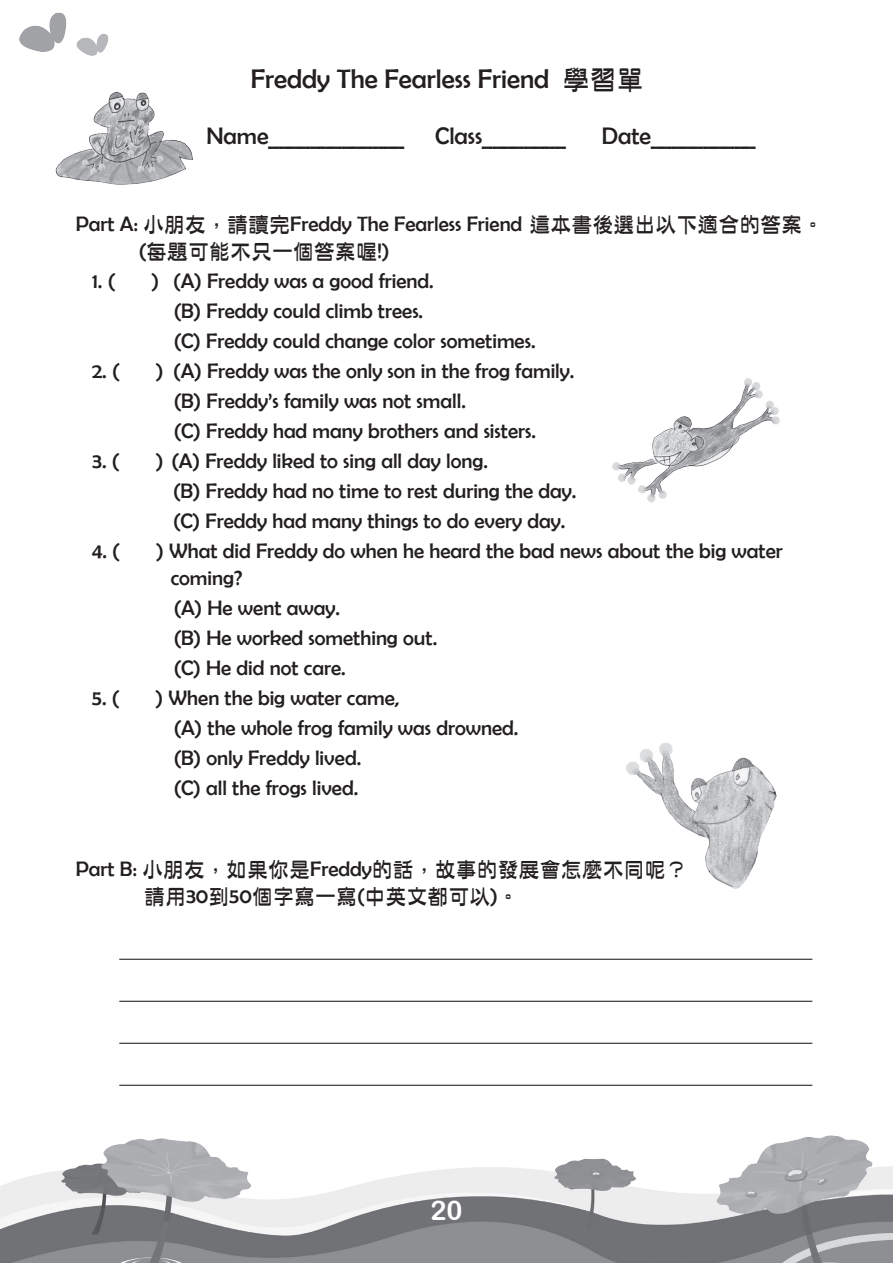
<style>
.page{position:relative;width:893px;height:1263px;background:#fff}
.page>*{position:absolute;margin:0;border:0;box-sizing:border-box;transform-origin:0 0}
.t1{font:27px "Berlin Sans FB";color:#231f20}
.t2{font:27px "Arial Rounded MT Bold";color:#fff}
.t3{font:24px "Berlin Sans FB";color:#231f20}
.t4{font:21px/30px "Berlin Sans FB";color:#231f20}
.t5{font:21px/27px "DF Ya Yi W6 HKP BF";color:#231f20}
.s1{font-family:"DF Ya Yi W6 HKP BF"}
.s2{font-family:"Berlin Sans FB"}
</style>
<div class="page">
<img style="left:0;top:1135px;width:893px;height:128px">
<img style="left:55px;top:92px;width:138px;height:93px">
<hr style="left:119px;top:959px;width:693px;height:1px;background:#231f20">
<hr style="left:119px;top:1001px;width:693px;height:1px;background:#231f20">
<hr style="left:119px;top:1043px;width:693px;height:1px;background:#231f20">
<hr style="left:119px;top:1085px;width:693px;height:1px;background:#231f20">
<img style="left:626px;top:743px;width:151px;height:146px">
<img style="left:612px;top:378px;width:168px;height:125px">
<img style="left:20px;top:13px;width:89px;height:43px">
<p class="t1" style="left:251px;top:64px;width:394px">Freddy The Fearless Friend <span class="s1">學習單</span></p>
<p class="t3" style="left:206px;top:122px;width:199px">Name_____________</p>
<p class="t3" style="left:435px;top:122px;width:132px">Class________</p>
<p class="t3" style="left:602px;top:122px;width:155px">Date__________</p>
<p class="t4" style="left:76px;top:208px;width:749px">Part A: <span class="s1">小朋友，請讀完</span>Freddy The Fearless Friend <span class="s1">這本書後選出以下適合的答案。</span></p>
<p class="t5" style="left:139px;top:238px;width:252px"><span class="s2">(</span>每題可能不只一個答案喔<span class="s2">!)</span></p>
<p class="t4" style="left:92px;top:266px;width:25px">1. (</p>
<p class="t4" style="left:174px;top:266px;width:363px;text-indent:-22px">) (A) Freddy was a good friend.<br>(B) Freddy could climb trees.<br>(C) Freddy could change color sometimes.</p>
<p class="t4" style="left:92px;top:356px;width:29px">2. (</p>
<p class="t4" style="left:174px;top:356px;width:402px;text-indent:-18px">) (A) Freddy was the only son in the frog family. (B) Freddy’s family was not small.<br>(C) Freddy had many brothers and sisters.</p>
<p class="t4" style="left:92px;top:446px;width:29px">3. (</p>
<p class="t4" style="left:173px;top:446px;width:405px;text-indent:-17px">) (A) Freddy liked to sing all day long.<br>(B) Freddy had no time to rest during the day. (C) Freddy had many things to do every day.</p>
<p class="t4" style="left:92px;top:536px;width:29px">4. (</p>
<p class="t4" style="left:171px;top:537px;width:614px;line-height:27px;text-indent:-14px">) What did Freddy do when he heard the bad news about the big water coming?</p>
<p class="t4" style="left:174px;top:593px;width:265px">(A) He went away.<br>(B) He worked something out. (C) He did not care.</p>
<p class="t4" style="left:92px;top:683px;width:29px">5. (</p>
<p class="t4" style="left:174px;top:683px;width:346px;text-indent:-18px">) When the big water came,<br>(A) the whole frog family was drowned. (B) only Freddy lived.<br>(C) all the frogs lived.</p>
<p class="t5" style="left:144px;top:856px;width:544px;text-indent:-68px"><span class="s2">Part B:</span> 小朋友，如果你是<span class="s2">Freddy</span>的話，故事的發展會怎麼不同呢？請用<span class="s2">30</span>到<span class="s2">50</span>個字寫一寫<span class="s2">(</span>中英文都可以<span class="s2">)</span>。</p>
<p class="t2" style="left:430px;top:1195px;width:34px">20</p>
</div>
